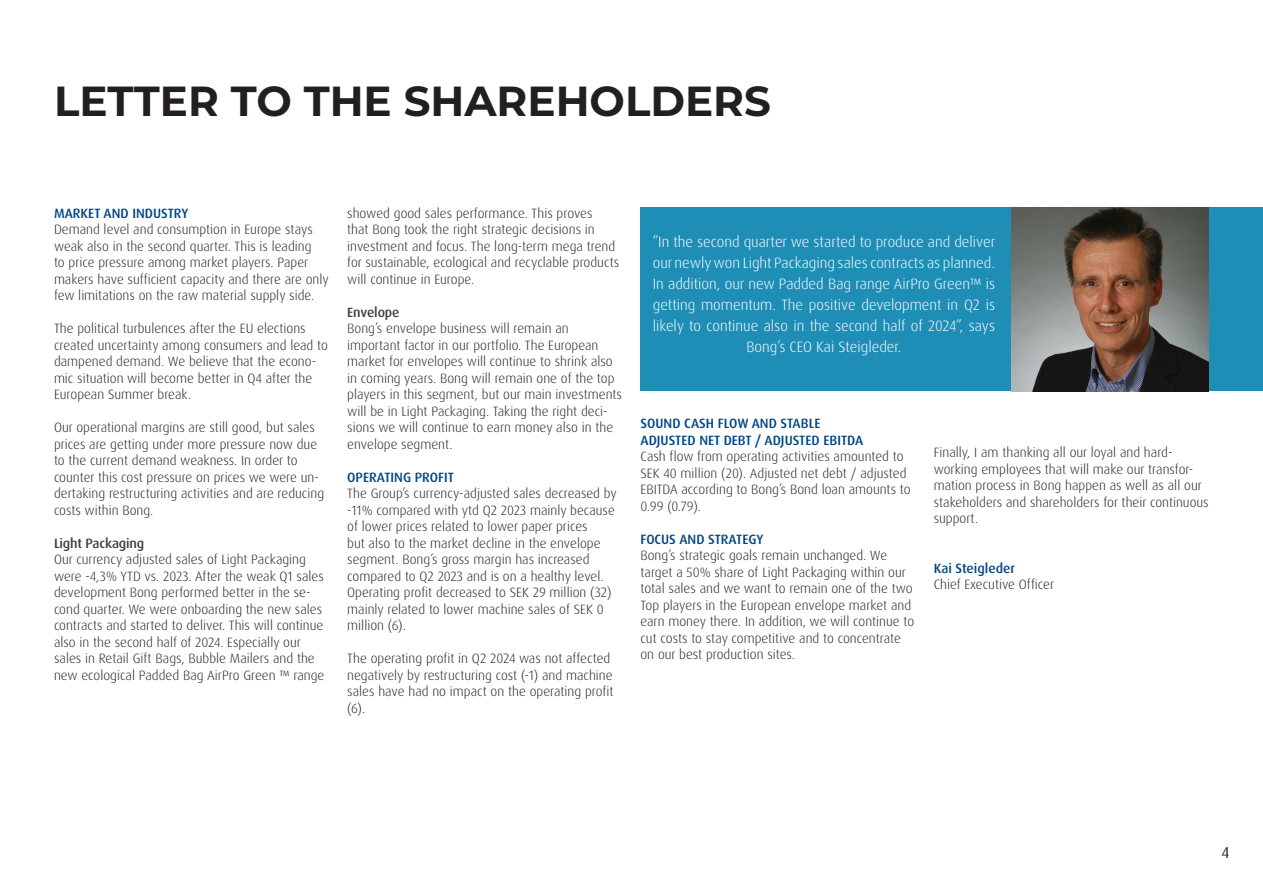
<style>
.page{position:relative;width:1263px;height:893px;background:#fff}
.page>*{position:absolute;margin:0;border:0;box-sizing:border-box;transform-origin:0 0}
.Rubrik_stor_grå{font:700 42px "Montserrat";color:#231f20}
.Citat-text{font:15.75px "Dax Pro";color:#231f20}
.Citat-text-2{font:300 15px/21px "Dax Pro";color:#fff;text-align:center}
.Bröd{font:300 13.5px/16.5px "Dax Pro";color:#231f20}
.mellanrubrik_grå{font:300 13.5px/16.5px "Dax Pro";color:#231f20}
.mellanrubrik_blå{font:500 13.5px/16.5px "Dax Pro";color:#004684}
.mellanrubrik_grå-2{font:500 13.5px "Dax Pro";letter-spacing:-.01em;color:#3e3e3f}
.Bröd-2{font:500 13.5px "Dax Pro";color:#004684}
</style>
<div class="page">
<div style="left:640px;top:207px;width:623px;height:184px;background:#1f8eb6"></div>
<img style="left:1011px;top:207px;width:198px;height:184px">
<p class="Rubrik_stor_grå" style="left:54px;top:71px;width:718px">LETTER TO THE SHAREHOLDERS</p>
<p class="mellanrubrik_blå" style="left:54px;top:205px;width:136px">MARKET AND INDUSTRY</p>
<p class="mellanrubrik_grå" style="left:54px;top:221px;width:276px">Demand level and consumption in Europe stays weak also in the second quarter. This is leading<br>to price pressure among market players. Paper makers have sufficient capacity and there are only few limitations on the raw material supply side.</p>
<p class="mellanrubrik_grå" style="left:54px;top:320px;width:275px">The political turbulences after the EU elections created uncertainty among consumers and lead to dampened demand. We believe that the econo&shy;mic situation will become better in Q4 after the European Summer break.</p>
<p class="mellanrubrik_grå" style="left:54px;top:419px;width:272px">Our operational margins are still good, but sales prices are getting under more pressure now due to the current demand weakness. In order to counter this cost pressure on prices we were un&shy;dertaking restructuring activities and are reducing costs within Bong.</p>
<p class="mellanrubrik_grå-2" style="left:54px;top:534px;width:92px">Light Packaging</p>
<p class="Bröd" style="left:54px;top:551px;width:272px">Our currency adjusted sales of Light Packaging were -4,3% YTD vs. 2023. After the weak Q1 sales development Bong performed better in the se&shy;cond quarter. We were onboarding the new sales contracts and started to deliver. This will continue also in the second half of 2024. Especially our sales in Retail Gift Bags, Bubble Mailers and the new ecological Padded Bag AirPro Green ™ range</p>
<p class="Bröd" style="left:347px;top:205px;width:273px">showed good sales performance. This proves<br>that Bong took the right strategic decisions in investment and focus. The long-term mega trend for sustainable, ecological and recyclable products will continue in Europe.</p>
<p class="mellanrubrik_grå-2" style="left:347px;top:303px;width:54px">Envelope</p>
<p class="Bröd" style="left:347px;top:320px;width:276px">Bong’s envelope business will remain an important factor in our portfolio. The European market for envelopes will continue to shrink also in coming years. Bong will remain one of the top players in this segment, but our main investments will be in Light Packaging. Taking the right deci&shy;sions we will continue to earn money also in the envelope segment.</p>
<p class="mellanrubrik_blå" style="left:347px;top:469px;width:108px">OPERATING PROFIT</p>
<p class="Bröd" style="left:347px;top:485px;width:271px">The Group’s currency-adjusted sales decreased by -11% compared with ytd Q2 2023 mainly because of lower prices related to lower paper prices<br>but also to the market decline in the envelope segment. Bong’s gross margin has increased compared to Q2 2023 and is on a healthy level.<br>Operating profit decreased to SEK 29 million (32) mainly related to lower machine sales of SEK 0 million (6).</p>
<p class="Bröd" style="left:347px;top:650px;width:268px">The operating profit in Q2 2024 was not affected negatively by restructuring cost (-1) and machine sales have had no impact on the operating profit (6).</p>
<p class="Citat-text-2" style="left:653px;top:232px;width:344px">”In the second quarter we started to produce and deliver our newly won Light Packaging sales contracts as planned.<br>In addition, our new Padded Bag range AirPro Green™ is getting momentum. The positive development in Q2 is likely to continue also in the second half of 2024”, says Bong’s CEO Kai Steigleder.</p>
<p class="mellanrubrik_blå" style="left:640px;top:416px;width:224px">SOUND CASH FLOW AND STABLE<br>ADJUSTED NET DEBT / ADJUSTED EBITDA</p>
<p class="Bröd" style="left:640px;top:448px;width:272px">Cash flow from operating activities amounted to SEK 40 million (20). Adjusted net debt / adjusted EBITDA according to Bong’s Bond loan amounts to 0.99 (0.79).</p>
<p class="mellanrubrik_blå" style="left:640px;top:531px;width:124px">FOCUS AND STRATEGY</p>
<p class="Bröd" style="left:640px;top:547px;width:275px">Bong’s strategic goals remain unchanged. We target a 50% share of Light Packaging within our total sales and we want to remain one of the two Top players in the European envelope market and earn money there. In addition, we will continue to cut costs to stay competitive and to concentrate on our best production sites.</p>
<p class="Bröd" style="left:934px;top:444px;width:276px">Finally, I am thanking all our loyal and hard&shy;working employees that will make our transfor&shy;mation process in Bong happen as well as all our stakeholders and shareholders for their continuous support.</p>
<p class="Bröd-2" style="left:934px;top:559px;width:83px">Kai Steigleder</p>
<p class="Bröd" style="left:934px;top:576px;width:122px">Chief Executive Officer</p>
<p class="Citat-text" style="left:1221px;top:842px;width:9px">4</p>
</div>
